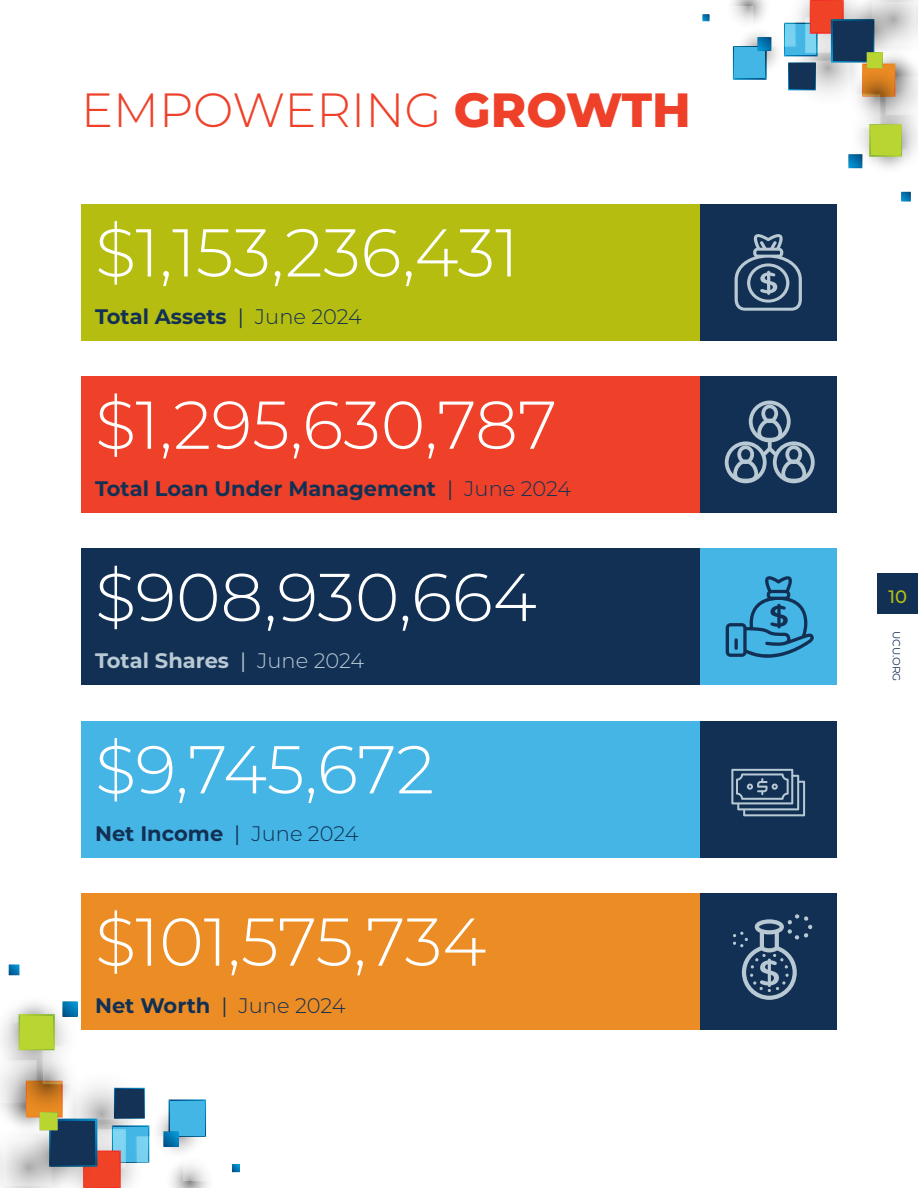
<style>
.page{position:relative;width:918px;height:1188px;background:#fff}
.page>*{position:absolute;margin:0;border:0;box-sizing:border-box;transform-origin:0 0}
.t1{font:300 67.5px "Montserrat";color:#fff}
.t2{font:300 48px "Montserrat";color:#ef4129}
.t3{font:700 21px "Montserrat";color:#123054}
.t4{font:700 21px "Montserrat";color:#b8c9d4}
.t5{font:500 18px "Montserrat";color:#b5bd11}
.t6{font:10.5px "Montserrat";color:#123054}
.s1{font-weight:800}
.s2{font-weight:400}
.s3{font-weight:300}
</style>
<div class="page">
<div style="left:878px;top:574px;width:40px;height:40px;background:#123054"></div>
<div style="left:81px;top:204px;width:756px;height:137px;background:#b5bd11"></div>
<div style="left:700px;top:204px;width:137px;height:137px;background:#123054"></div>
<svg style="left:735px;top:234px;width:67px;height:77px"></svg>
<div style="left:81px;top:549px;width:756px;height:136px;background:#123054"></div>
<div style="left:700px;top:549px;width:137px;height:136px;background:#45b5e6"></div>
<svg style="left:726px;top:576px;width:88px;height:82px"></svg>
<div style="left:81px;top:893px;width:756px;height:137px;background:#eb8c24"></div>
<div style="left:700px;top:893px;width:137px;height:137px;background:#123054"></div>
<svg style="left:733px;top:914px;width:79px;height:86px"></svg>
<div style="left:81px;top:376px;width:756px;height:137px;background:#ef4129"></div>
<div style="left:700px;top:376px;width:137px;height:137px;background:#123054"></div>
<svg style="left:725px;top:401px;width:90px;height:82px"></svg>
<div style="left:81px;top:721px;width:756px;height:137px;background:#45b5e6"></div>
<div style="left:700px;top:721px;width:137px;height:137px;background:#123054"></div>
<svg style="left:731px;top:769px;width:74px;height:47px"></svg>
<svg style="left:232px;top:1164px;width:8px;height:8px"></svg>
<svg style="left:0;top:548px;width:226px;height:640px"></svg>
<svg style="left:164px;top:1132px;width:14px;height:14px"></svg>
<svg style="left:703px;top:14px;width:6px;height:7px"></svg>
<svg style="left:901px;top:191px;width:10px;height:11px"></svg>
<svg style="left:732px;top:0;width:186px;height:169px"></svg>
<h2 class="t2" style="left:81px;top:78px;width:611px">EMPOWERING <span class="s1">GROWTH</span></h2>
<h1 class="t1" style="left:95px;top:207px;width:425px">$1,153,236,431</h1>
<p class="t3" style="left:95px;top:301px;width:268px">Total Assets <span class="s2">|</span> <span class="s3">June 2024</span></p>
<h1 class="t1" style="left:95px;top:379px;width:464px">$1,295,630,787</h1>
<p class="t3" style="left:95px;top:473px;width:478px">Total Loan Under Management <span class="s2">|</span> <span class="s3">June 2024</span></p>
<h1 class="t1" style="left:95px;top:551px;width:443px">$908,930,664</h1>
<p class="t4" style="left:95px;top:646px;width:271px">Total Shares <span class="s2">|</span> <span class="s3">June 2024</span></p>
<h1 class="t1" style="left:95px;top:724px;width:341px">$9,745,672</h1>
<p class="t3" style="left:95px;top:818px;width:265px">Net Income <span class="s2">|</span> <span class="s3">June 2024</span></p>
<h1 class="t1" style="left:95px;top:896px;width:393px">$101,575,734</h1>
<p class="t3" style="left:95px;top:990px;width:252px">Net Worth <span class="s2">|</span> <span class="s3">June 2024</span></p>
<p class="t5" style="left:888px;top:584px;width:20px">10</p>
<p class="t6" style="left:904px;top:631px;width:52px;rotate:90deg">UCU.ORG</p>
</div>
